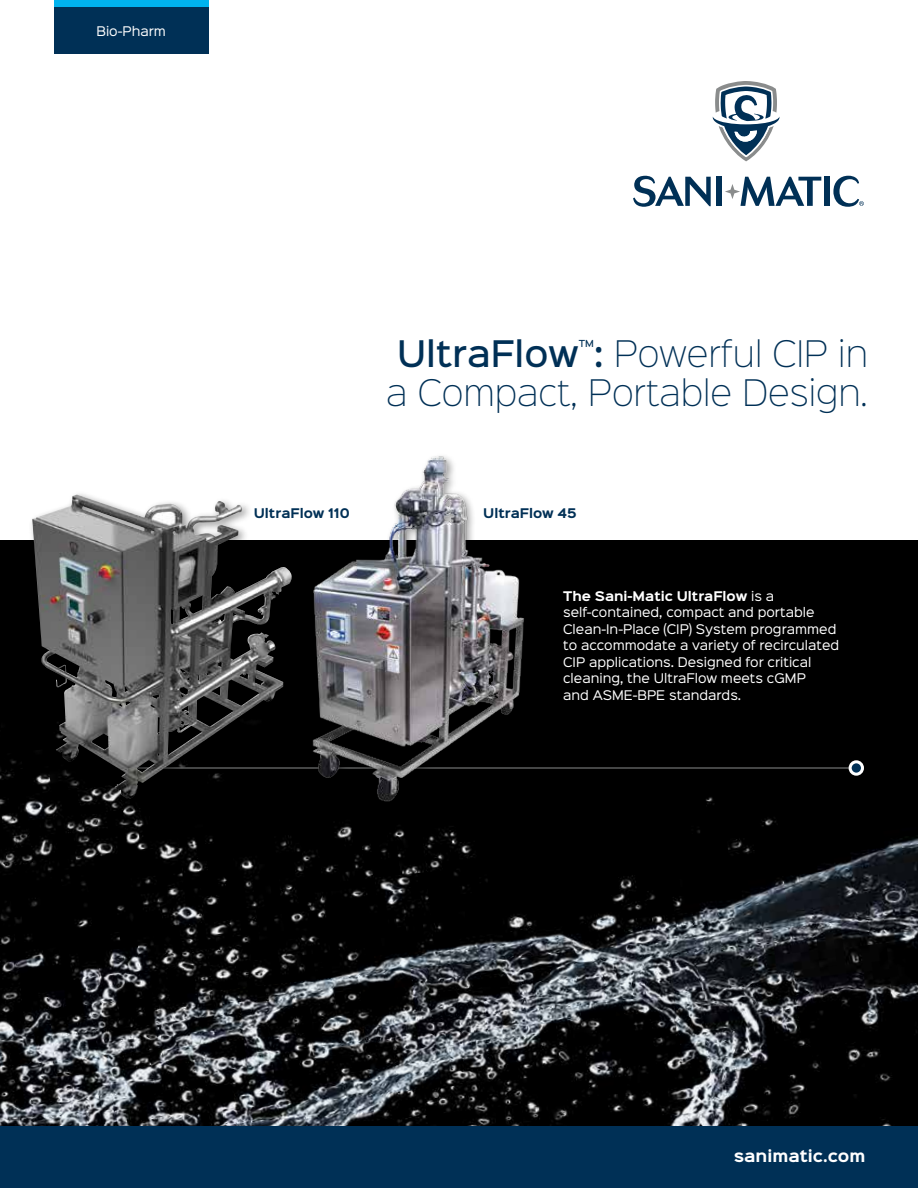
<style>
.page{position:relative;width:918px;height:1188px;background:#fff}
.page>*{position:absolute;margin:0;border:0;box-sizing:border-box;transform-origin:0 0}
.t1{font:33px/39px "Sinkin Sans 200 X Light";color:#003056;text-align:right}
.t2{font:500 33px "Sinkin Sans 500";color:#003056}
.t3{font:700 15px "Sinkin Sans 700";color:#fff}
.t4{font:12px/16.5px "Sinkin Sans 400";color:#fff}
.t5{font:700 12px "Sinkin Sans 700";color:#fff}
.t6{font:700 12px "Sinkin Sans 700";color:#003056}
.t7{font:500 8.7px "Sinkin Sans 500";color:#003056}
.s1{font-family:"Sinkin Sans 500";font-weight:500}
.s2{font-family:"Sinkin Sans 400";font-weight:400}
</style>
<div class="page">
<img style="left:0;top:540px;width:918px;height:586px">
<div style="left:0;top:1126px;width:918px;height:62px;background:#003056"></div>
<div style="left:54px;top:7px;width:155px;height:47px;background:#003056"></div>
<div style="left:54px;top:0;width:155px;height:7px;background:#00b3ef"></div>
<svg style="left:633px;top:176px;width:78px;height:31px"></svg>
<div style="left:716px;top:177px;width:6px;height:29px;background:#003056"></div>
<div style="left:824px;top:177px;width:6px;height:29px;background:#003056"></div>
<svg style="left:725px;top:177px;width:96px;height:29px"></svg>
<svg style="left:713px;top:81px;width:67px;height:80px"></svg>
<svg style="left:833px;top:176px;width:31px;height:31px"></svg>
<hr style="left:133px;top:768px;width:723px;height:1px;background:#8a8c8c">
<div style="left:850px;top:762px;width:12px;height:12px;background:#003056;border-radius:50%"></div>
<div style="left:849px;top:760px;width:15px;height:16px;border:3px solid #fff;border-radius:50%"></div>
<div style="left:309px;top:453px;width:225px;height:358px;background:#000"></div>
<img style="left:306px;top:453px;width:223px;height:349px">
<div style="left:28px;top:490px;width:274px;height:320px;background:#000;opacity:.4"></div>
<img style="left:32px;top:496px;width:263px;height:304px">
<p class="t4" style="left:97px;top:21px;width:71px">Bio-Pharm</p>
<h1 class="t1" style="left:386px;top:332px;width:483px"><span class="s1">:</span> Powerful CIP in<br>a Compact, Portable Design.</h1>
<h1 class="t2" style="left:397px;top:326px;width:183px">UltraFlow</h1>
<p class="t7" style="left:579px;top:336px;width:17px">TM</p>
<p class="t6" style="left:254px;top:507px;width:97px">UltraFlow 110</p>
<p class="t6" style="left:483px;top:507px;width:95px">UltraFlow 45</p>
<p class="t5" style="left:563px;top:589px;width:212px">The Sani-Matic UltraFlow <span class="s2">is a</span></p>
<p class="t4" style="left:563px;top:603px;width:278px">self-contained, compact and portable Clean-In-Place (CIP) System programmed to accommodate a variety of recirculated CIP applications. Designed for critical cleaning, the UltraFlow meets cGMP<br>and ASME-BPE standards.</p>
<p class="t3" style="left:734px;top:1148px;width:133px">sanimatic.com</p>
</div>
